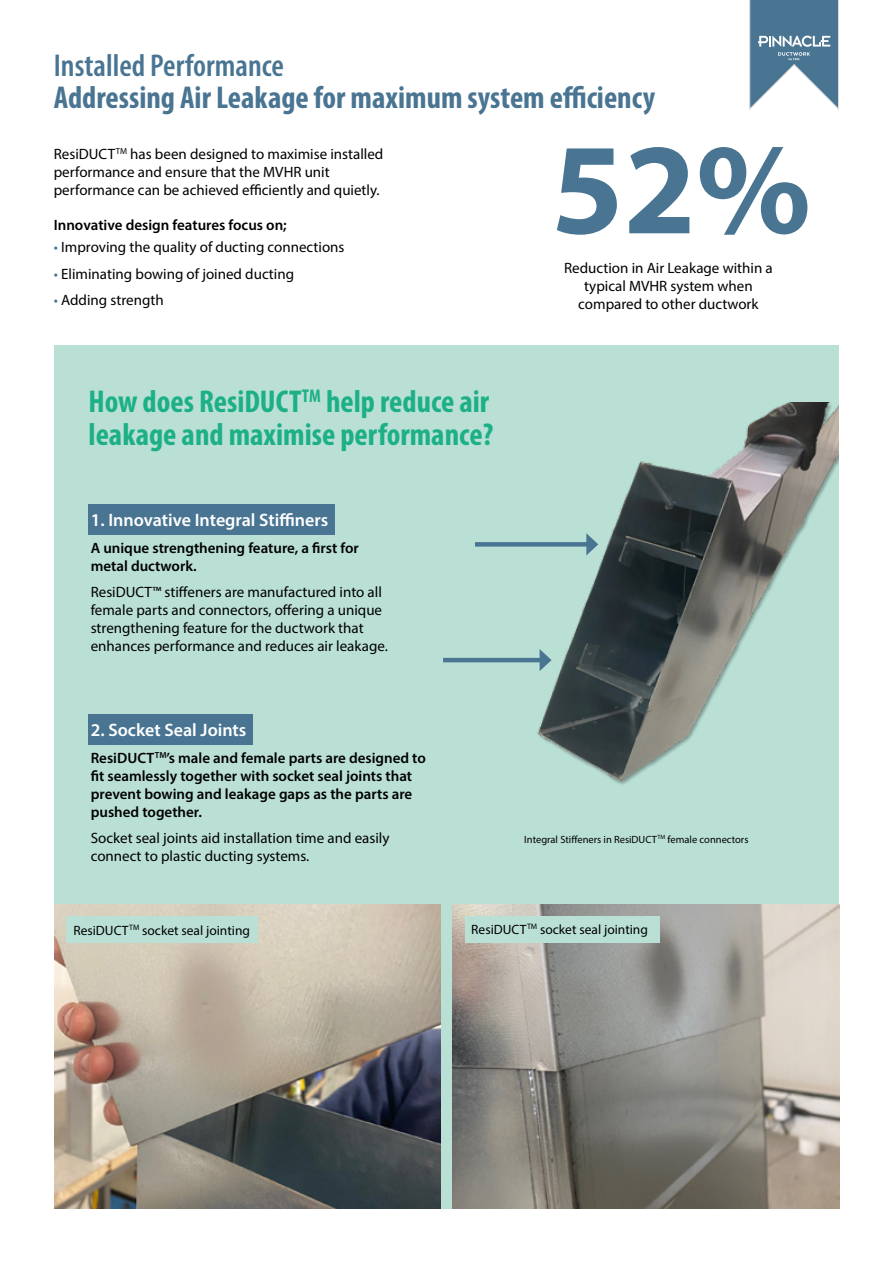
<style>
.page{position:relative;width:893px;height:1263px;background:#fff}
.page>*{position:absolute;margin:0;border:0;box-sizing:border-box;transform-origin:0 0}
.t1{font:700 130.5px "Myriad Pro";color:#497593}
.t2{font:700 condensed 31.65px/33px "Myriad Pro";color:#1db086}
.t3{font:700 condensed 31.65px "Myriad Pro";color:#497593}
.t4{font:600 condensed 31.65px "Myriad Pro";color:#497593}
.t5{font:600 18px "Myriad Pro";color:#fff}
.t6{font:15px/18px "Myriad Pro";color:#000}
.t7{font:600 15px/18px "Myriad Pro";color:#000}
.t8{font:13.5px "Myriad Pro";color:#000}
.t9{font:10.5px "Myriad Pro";color:#000}
.s1{color:#497593}
</style>
<div class="page">
<div style="left:54px;top:346px;width:785px;height:863px;background:#bae0d6"></div>
<img style="left:506px;top:403px;width:333px;height:382px">
<div style="left:89px;top:504px;width:246px;height:31px;background:#497593"></div>
<div style="left:89px;top:714px;width:164px;height:31px;background:#497593"></div>
<img style="left:54px;top:904px;width:387px;height:305px">
<svg style="left:749px;top:0;width:90px;height:110px"></svg>
<div style="left:475px;top:542px;width:115px;height:5px;background:#497593"></div>
<svg style="left:586px;top:533px;width:12px;height:22px"></svg>
<hr style="left:443px;top:658px;width:101px;height:4px;background:#497593">
<svg style="left:540px;top:649px;width:11px;height:22px"></svg>
<img style="left:452px;top:904px;width:387px;height:305px">
<div style="left:66px;top:917px;width:192px;height:26px;background:#bae0d6"></div>
<div style="left:465px;top:917px;width:195px;height:26px;background:#bae0d6"></div>
<h2 class="t4" style="left:54px;top:46px;width:232px">Installed Performance</h2>
<h2 class="t3" style="left:54px;top:78px;width:603px">Addressing Air Leakage for maximum system efficiency</h2>
<p class="t6" style="left:54px;top:145px;width:331px">ResiDUCT<sup>TM</sup> has been designed to maximise installed performance and ensure that the MVHR unit performance can be achieved efficiently and quietly.</p>
<p class="t7" style="left:54px;top:216px;width:235px">Innovative design features focus on;</p>
<p class="t6" style="left:54px;top:238px;width:292px"><span class="s1">•</span> Improving the quality of ducting connections</p>
<p class="t6" style="left:54px;top:264px;width:242px"><span class="s1">•</span> Eliminating bowing of joined ducting</p>
<p class="t6" style="left:54px;top:291px;width:111px"><span class="s1">•</span> Adding strength</p>
<h1 class="t1" style="left:551px;top:104px;width:261px">52%</h1>
<p class="t6" style="left:564px;top:258px;width:210px;text-align:center">Reduction in Air Leakage within a typical MVHR system when compared to other ductwork</p>
<h2 class="t2" style="left:89px;top:384px;width:406px">How does ResiDUCT<sup>TM</sup> help reduce air leakage and maximise performance?</h2>
<p class="t5" style="left:91px;top:509px;width:239px">1. Innovative Integral Stiffiners</p>
<p class="t7" style="left:91px;top:538px;width:270px">A unique strengthening feature, a first for metal ductwork.</p>
<p class="t6" style="left:91px;top:583px;width:299px">ResiDUCT™ stiffeners are manufactured into all female parts and connectors, offering a unique strengthening feature for the ductwork that enhances performance and reduces air leakage.</p>
<p class="t5" style="left:91px;top:719px;width:157px">2. Socket Seal Joints</p>
<p class="t7" style="left:91px;top:748px;width:337px">ResiDUCT<sup>TM</sup>’s male and female parts are designed to fit seamlessly together with socket seal joints that prevent bowing and leakage gaps as the parts are pushed together.</p>
<p class="t6" style="left:91px;top:829px;width:300px">Socket seal joints aid installation time and easily connect to plastic ducting systems.</p>
<p class="t9" style="left:524px;top:833px;width:226px">Integral Stiffeners in ResiDUCT<sup>TM</sup> female connectors</p>
<p class="t8" style="left:73px;top:922px;width:178px">ResiDUCT<sup>TM</sup> socket seal jointing</p>
<p class="t8" style="left:471px;top:921px;width:178px">ResiDUCT<sup>TM</sup> socket seal jointing</p>
</div>
